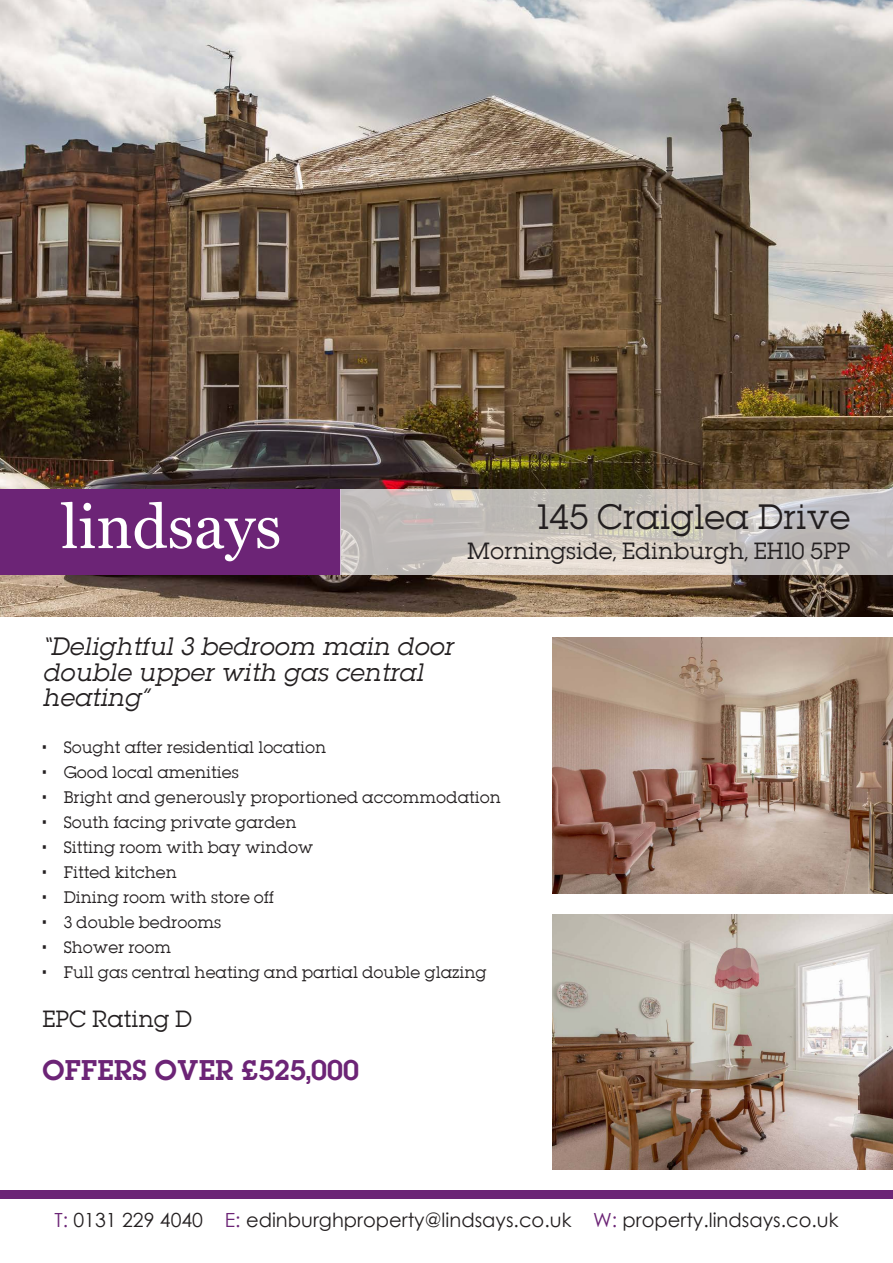
<style>
.page{position:relative;width:893px;height:1263px;background:#fff}
.page>*{position:absolute;margin:0;border:0;box-sizing:border-box;transform-origin:0 0}
.t1{font:31.5px "Lubalin";color:#231f20}
.t2{font:25.5px "Lubalin Demi";color:#6c2476}
.t3{font:italic 22.5px/25.5px "Lubalin";color:#231f20}
.t4{font:21px "Lubalin";color:#231f20}
.t5{font:19.5px "Century Gothic";color:#231f20}
.t6{font:15px "Lubalin";color:#231f20}
.s1{color:#6c2476}
</style>
<div class="page">
<img style="left:0;top:0;width:893px;height:617px">
<img style="left:553px;top:638px;width:340px;height:255px">
<img style="left:553px;top:914px;width:340px;height:255px">
<div style="left:0;top:489px;width:340px;height:85px;background:#6c2476"></div>
<svg style="left:61px;top:502px;width:218px;height:59px"></svg>
<div style="left:0;top:1191px;width:893px;height:8px;background:#6c2476"></div>
<svg style="left:340px;top:489px;width:553px;height:85px;background:#c9c3bf"></svg>
<h1 class="t1" style="left:537px;top:496px;width:315px">145 Craiglea Drive</h1>
<h3 class="t4" style="left:467px;top:536px;width:385px">Morningside, Edinburgh, EH10 5PP</h3>
<h3 class="t3" style="left:43px;top:634px;width:412px">“Delightful 3 bedroom main door double upper with gas central heating”</h3>
<p class="t6" style="left:43px;top:737px;width:285px">• Sought after residential location</p>
<p class="t6" style="left:43px;top:762px;width:198px">• Good local amenities</p>
<p class="t6" style="left:43px;top:787px;width:460px">• Bright and generously proportioned accommodation</p>
<p class="t6" style="left:43px;top:812px;width:255px">• South facing private garden</p>
<p class="t6" style="left:43px;top:837px;width:272px">• Sitting room with bay window</p>
<p class="t6" style="left:43px;top:862px;width:136px">• Fitted kitchen</p>
<p class="t6" style="left:43px;top:887px;width:233px">• Dining room with store off</p>
<p class="t6" style="left:43px;top:912px;width:180px">• 3 double bedrooms</p>
<p class="t6" style="left:43px;top:937px;width:130px">• Shower room</p>
<p class="t6" style="left:43px;top:962px;width:446px">• Full gas central heating and partial double glazing</p>
<h3 class="t4" style="left:43px;top:1005px;width:151px">EPC Rating D</h3>
<h2 class="t2" style="left:43px;top:1052px;width:318px">OFFERS OVER £525,000</h2>
<h3 class="t5" style="left:54px;top:1206px;width:786px"><span class="s1">T:</span> 0131 229 4040 <span class="s1">E:</span> edinburghproperty@lindsays.co.uk <span class="s1">W:</span> property.lindsays.co.uk</h3>
</div>
